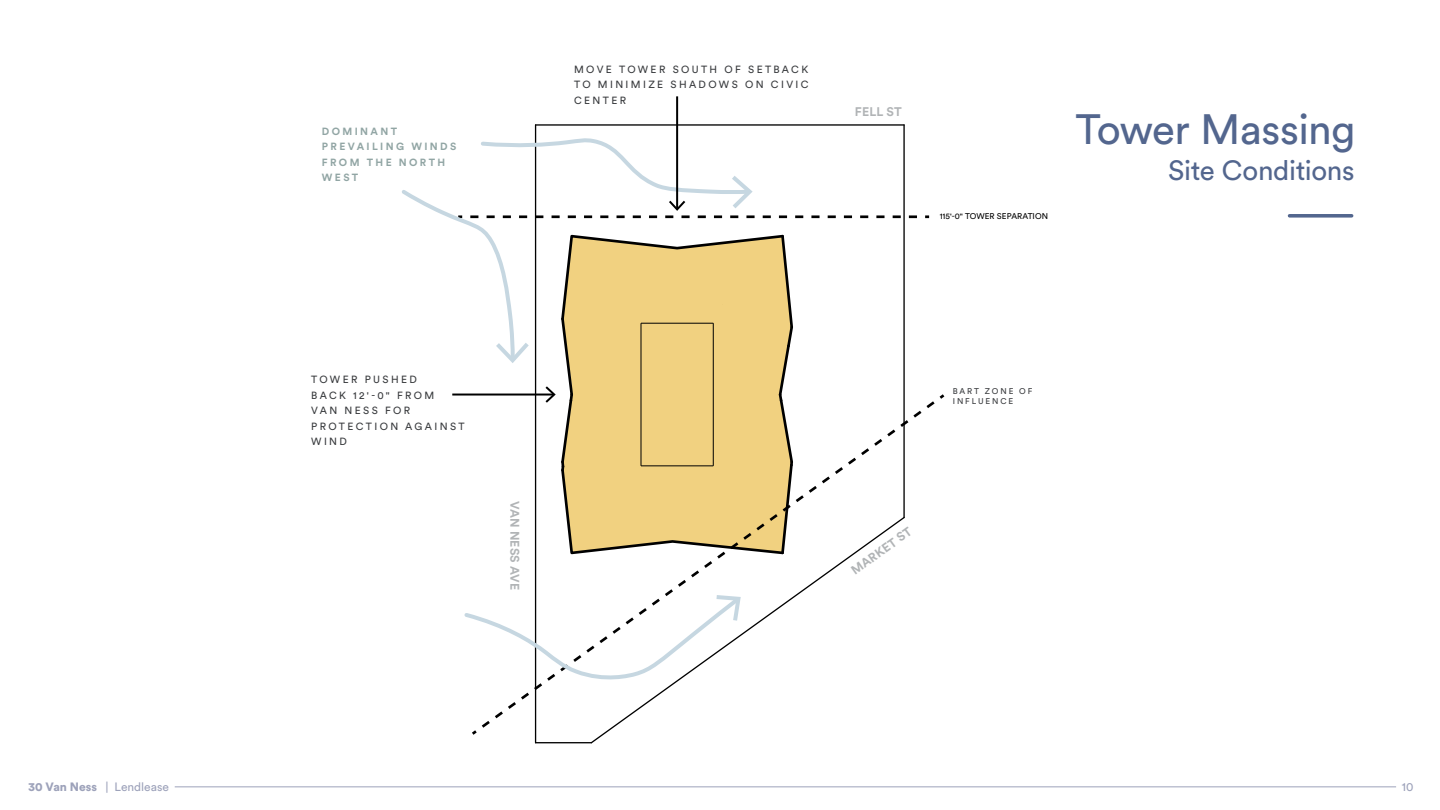
<style>
.page{position:relative;width:1440px;height:810px;background:#fff}
.page>*{position:absolute;margin:0;border:0;box-sizing:border-box;transform-origin:0 0}
.t1{font:42px "Circular Std";letter-spacing:-.015em;color:#53668e}
.t2{font:27.6px "Circular Std";letter-spacing:-.01em;color:#53668e}
.t3{font:700 12.45px "Circular Std";letter-spacing:.01em;color:#b1b4b6}
.t4{font:12px "Circular Std";color:#9da2ba}
.t5{font:10.35px/15.5px "Circular Std";letter-spacing:.23em;color:#383a3d}
.t6{font:700 10.35px/15.5px "Circular Std";letter-spacing:.23em;color:#91a5a4}
.t7{font:8.25px "Circular Std";letter-spacing:.01em;color:#000}
.t8{font:8.25px/10.4px "Circular Std";letter-spacing:.23em;color:#383a3d}
.s1{font-weight:900}
</style>
<div class="page">
<hr style="left:175px;top:786px;width:1221px;height:1px;background:#9da2ba">
<hr style="left:535px;top:124px;width:369px;height:2px;background:#000">
<hr style="left:535px;top:125px;width:1px;height:618px;background:#000">
<hr style="left:535px;top:742px;width:56px;height:1px;background:#000">
<hr style="left:903px;top:125px;width:2px;height:393px;background:#000">
<svg style="left:939px;top:394px;width:6px;height:5px"></svg>
<svg style="left:481px;top:401px;width:454px;height:332px"></svg>
<svg style="left:472px;top:730px;width:5px;height:5px"></svg>
<svg style="left:925px;top:215px;width:4px;height:3px"></svg>
<svg style="left:464px;top:594px;width:279px;height:93px"></svg>
<hr style="left:676px;top:96px;width:2px;height:113px;background:#000">
<svg style="left:402px;top:136px;width:515px;height:420px"></svg>
<svg style="left:1289px;top:214px;width:62px;height:4px"></svg>
<p class="t6" style="left:322px;top:123px;width:136px">DOMINANT<br>PREVAILING WINDS<br>FROM THE NORTH<br>WEST</p>
<p class="t5" style="left:574px;top:61px;width:236px;text-align:justify">MOVE TOWER SOUTH OF SETBACK TO MINIMIZE SHADOWS ON CIVIC CENTER</p>
<p class="t3" style="left:855px;top:103px;width:48px">FELL ST</p>
<p class="t7" style="left:939px;top:211px;width:110px">115'-0" TOWER SEPARATION</p>
<h1 class="t1" style="left:1075px;top:104px;width:281px">Tower Massing</h1>
<h2 class="t2" style="left:1168px;top:154px;width:188px">Site Conditions</h2>
<p class="t5" style="left:311px;top:372px;width:155px">TOWER PUSHED<br>BACK 12'-0" FROM<br>VAN NESS FOR<br>PROTECTION AGAINST<br>WIND</p>
<p class="t3" style="left:523px;top:501px;width:91px;rotate:90deg">VAN NESS AVE</p>
<p class="t8" style="left:953px;top:385px;width:81px">BART ZONE OF<br>INFLUENCE</p>
<p class="t3" style="left:848px;top:565px;width:73px;rotate:-36deg">MARKET ST</p>
<p class="t4" style="left:28px;top:779px;width:142px"><span class="s1">30 Van Ness</span> | Lendlease</p>
<p class="t4" style="left:1402px;top:779px;width:13px">10</p>
</div>
